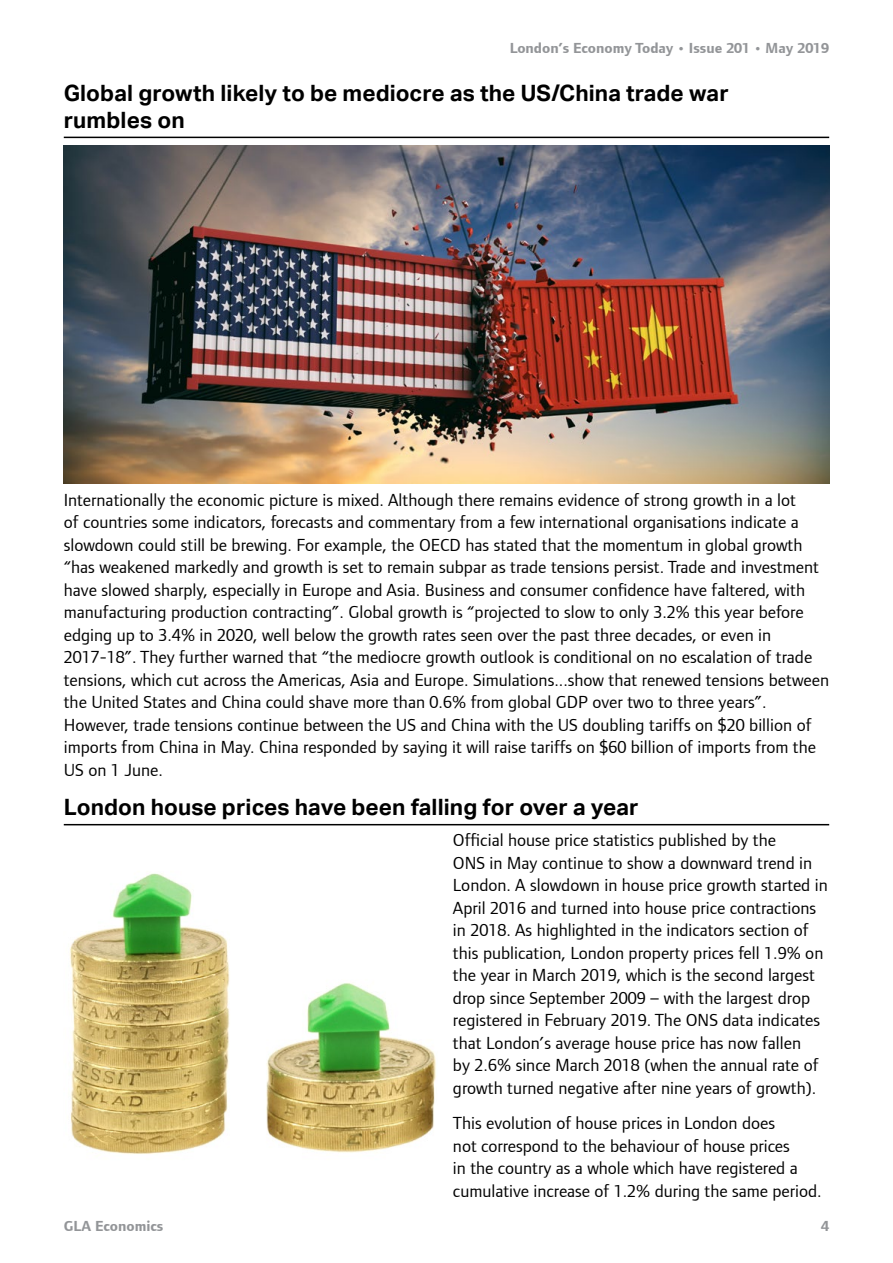
<style>
.page{position:relative;width:893px;height:1263px;background:#fff}
.page>*{position:absolute;margin:0;border:0;box-sizing:border-box;transform-origin:0 0}
.Heading_2_underline{font:700 22.5px/27px "Aktiv Grotesk";letter-spacing:.005em;color:#000}
.Body_text{font:18px/22.5px "Foundry Form Sans";color:#000}
.t1{font:700 15px "Foundry Form Sans";color:#939598}
</style>
<div class="page">
<hr style="left:64px;top:137px;width:765px;height:1px;background:#000">
<hr style="left:64px;top:824px;width:765px;height:1px;background:#000">
<img style="left:64px;top:146px;width:765px;height:337px">
<img style="left:70px;top:873px;width:366px;height:281px">
<p class="t1" style="left:510px;top:40px;width:321px">London’s Economy Today • Issue 201 • May 2019</p>
<p class="Heading_2_underline" style="left:64px;top:80px;width:666px">Global growth likely to be mediocre as the US/China trade war rumbles on</p>
<p class="Body_text" style="left:64px;top:488px;width:767px">Internationally the economic picture is mixed. Although there remains evidence of strong growth in a lot<br>of countries some indicators, forecasts and commentary from a few international organisations indicate a slowdown could still be brewing. For example, the OECD has stated that the momentum in global growth “has weakened markedly and growth is set to remain subpar as trade tensions persist. Trade and investment have slowed sharply, especially in Europe and Asia. Business and consumer confidence have faltered, with manufacturing production contracting”. Global growth is “projected to slow to only 3.2% this year before edging up to 3.4% in 2020, well below the growth rates seen over the past three decades, or even in 2017-18”. They further warned that “the mediocre growth outlook is conditional on no escalation of trade tensions, which cut across the Americas, Asia and Europe. Simulations...show that renewed tensions between the United States and China could shave more than 0.6% from global GDP over two to three years”.<br>However, trade tensions continue between the US and China with the US doubling tariffs on $20 billion of imports from China in May. China responded by saying it will raise tariffs on $60 billion of imports from the US on 1 June.</p>
<p class="Heading_2_underline" style="left:64px;top:794px;width:576px">London house prices have been falling for over a year</p>
<p class="Body_text" style="left:453px;top:829px;width:376px">Official house price statistics published by the<br>ONS in May continue to show a downward trend in London. A slowdown in house price growth started in April 2016 and turned into house price contractions in 2018. As highlighted in the indicators section of this publication, London property prices fell 1.9% on the year in March 2019, which is the second largest drop since September 2009 – with the largest drop registered in February 2019. The ONS data indicates that London’s average house price has now fallen<br>by 2.6% since March 2018 (when the annual rate of growth turned negative after nine years of growth).</p>
<p class="Body_text" style="left:453px;top:1112px;width:370px">This evolution of house prices in London does<br>not correspond to the behaviour of house prices<br>in the country as a whole which have registered a cumulative increase of 1.2% during the same period.</p>
<p class="t1" style="left:64px;top:1218px;width:101px">GLA Economics</p>
<p class="t1" style="left:821px;top:1218px;width:9px">4</p>
</div>
